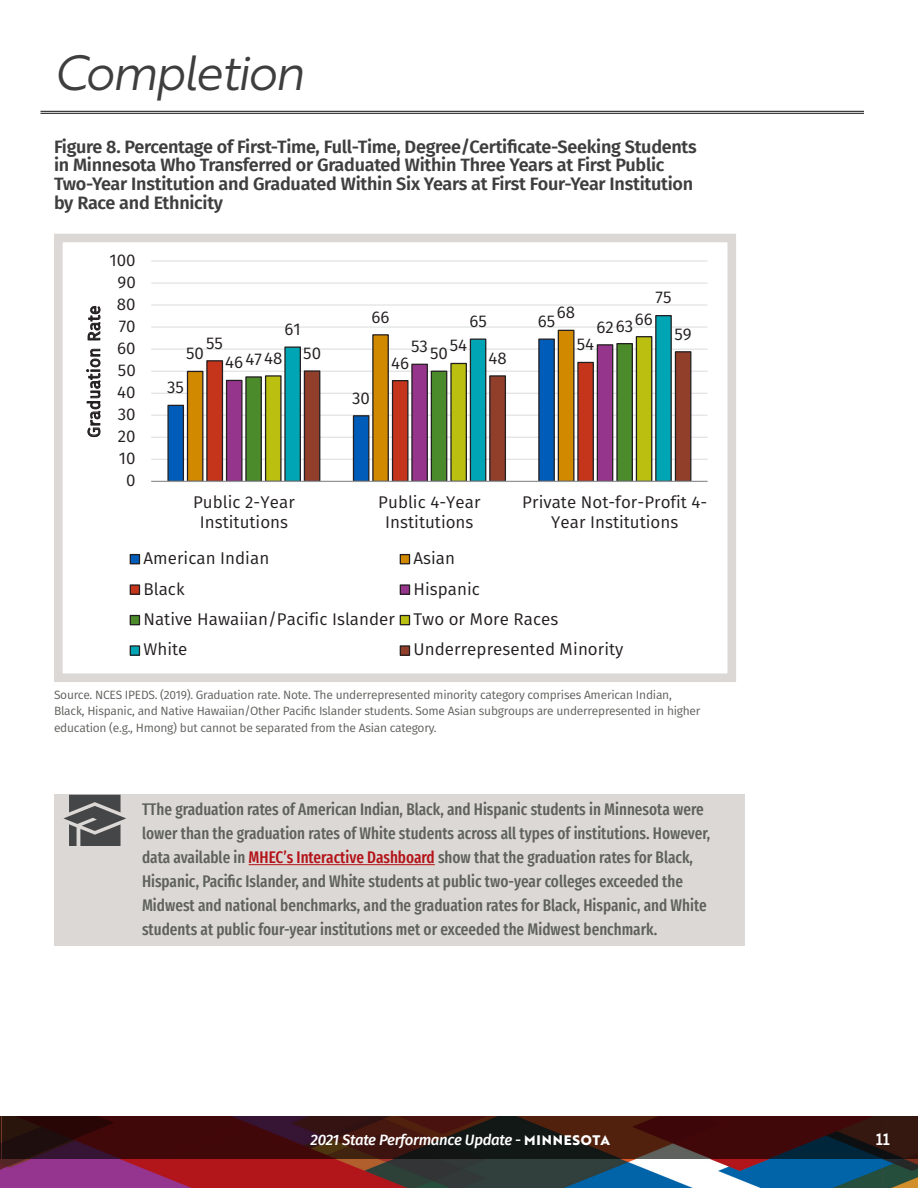
<style>
.page{position:relative;width:918px;height:1188px;background:#fff}
.page>*{position:absolute;margin:0;border:0;box-sizing:border-box;transform-origin:0 0}
.Heading_1{font:48px "Brother 1816 Book Italic";letter-spacing:-.05em;color:#3e3e3f}
.Figure_Heading{font:600 18px/18.8px "Fira Sans";letter-spacing:-.015em;color:#3e3e3f}
.t1{font:16.95px/20.4px "Fira Sans";color:#231f20;text-align:center}
.t2{font:16.95px "Fira Sans";letter-spacing:.025em;color:#231f20}
.Takeaway_Highlight{font:500 extra-condensed 16.5px/24px "Fira Sans";color:#5e615c}
.t3{font:800 16.5px "Nexa Slab";color:#fff}
.t4{font:italic 500 15px "Fira Sans";letter-spacing:-.02em;color:#fff}
.Source_for_Figure{font:12px/16.5px "Fira Sans";letter-spacing:-.02em;color:#5e615c}
.s1{color:#b31319}
.s2{font-family:"Brother 1816 Extra";font-weight:700;font-style:normal;font-size:13.5px}
</style>
<div class="page">
<img style="left:0;top:1116px;width:918px;height:72px">
<svg style="left:2px;top:1116px;width:916px;height:43px;background:#361211"></svg>
<hr style="left:0;top:1116px;width:1px;height:43px;background:#5e615c">
<svg style="left:54px;top:233px;width:682px;height:449px"></svg>
<hr style="left:40px;top:111px;width:824px;height:1px;background:#3e3e3f">
<hr style="left:40px;top:113px;width:824px;height:1px;background:#3e3e3f">
<div style="left:54px;top:795px;width:690px;height:151px;background:#dcd8d5"></div>
<svg style="left:63px;top:795px;width:63px;height:51px"></svg>
<hr style="left:249px;top:864px;width:186px;height:1px;background:#b31319">
<p class="Heading_1" style="left:54px;top:37px;width:251px">Completion</p>
<p class="Figure_Heading" style="left:54px;top:136px;width:644px">Figure 8. Percentage of First-Time, Full-Time, Degree/Certificate-Seeking Students in Minnesota Who Transferred or Graduated Within Three Years at First Public Two-Year Institution and Graduated Within Six Years at First Four-Year Institution by Race and Ethnicity</p>
<p class="t1" style="left:109px;top:249px;width:28px">100</p>
<p class="t2" style="left:81px;top:438px;width:134px;rotate:-90deg">Graduation Rate</p>
<p class="t1" style="left:117px;top:271px;width:20px">90</p>
<p class="t1" style="left:117px;top:293px;width:20px">80</p>
<p class="t1" style="left:119px;top:316px;width:19px">70</p>
<p class="t1" style="left:117px;top:338px;width:20px">60</p>
<p class="t1" style="left:118px;top:360px;width:20px">50</p>
<p class="t1" style="left:117px;top:382px;width:20px">40</p>
<p class="t1" style="left:118px;top:404px;width:19px">30</p>
<p class="t1" style="left:118px;top:426px;width:19px">20</p>
<p class="t1" style="left:119px;top:448px;width:18px">10</p>
<p class="t1" style="left:126px;top:470px;width:11px">0</p>
<p class="t1" style="left:656px;top:287px;width:18px">75</p>
<p class="t1" style="left:284px;top:319px;width:18px">61</p>
<p class="t1" style="left:372px;top:306px;width:20px">66</p>
<p class="t1" style="left:557px;top:302px;width:20px">68</p>
<p class="t1" style="left:469px;top:311px;width:19px">65</p>
<p class="t1" style="left:538px;top:311px;width:19px">65</p>
<p class="t1" style="left:635px;top:308px;width:20px">66</p>
<p class="t1" style="left:596px;top:316px;width:38px">6263</p>
<p class="t1" style="left:206px;top:332px;width:18px">55</p>
<p class="t1" style="left:450px;top:335px;width:19px">54</p>
<p class="t1" style="left:411px;top:336px;width:18px">53</p>
<p class="t1" style="left:303px;top:342px;width:19px">50</p>
<p class="t1" style="left:489px;top:347px;width:20px">48</p>
<p class="t1" style="left:245px;top:348px;width:38px">47 48</p>
<p class="t1" style="left:430px;top:343px;width:19px">50</p>
<p class="t1" style="left:186px;top:343px;width:19px">50</p>
<p class="t1" style="left:225px;top:352px;width:20px">46</p>
<p class="t1" style="left:391px;top:352px;width:20px">46</p>
<p class="t1" style="left:167px;top:377px;width:18px">35</p>
<p class="t1" style="left:352px;top:387px;width:19px">30</p>
<p class="t1" style="left:577px;top:334px;width:19px">54</p>
<p class="t1" style="left:674px;top:323px;width:19px">59</p>
<p class="t1" style="left:193px;top:491px;width:103px">Public 2-Year<br>Institutions</p>
<p class="t1" style="left:378px;top:491px;width:104px">Public 4-Year<br>Institutions</p>
<p class="t1" style="left:522px;top:491px;width:187px">Private Not-for-Profit 4-<br>Year Institutions</p>
<p class="t1" style="left:143px;top:548px;width:127px">American Indian</p>
<p class="t1" style="left:413px;top:548px;width:43px">Asian</p>
<p class="t1" style="left:143px;top:578px;width:43px">Black</p>
<p class="t1" style="left:143px;top:573px;width:416px;line-height:30.5px;text-align:left;text-indent:270px">Hispanic<br>Native Hawaiian/Pacific Islander Two or More Races<br>White</p>
<p class="t1" style="left:413px;top:639px;width:212px">Underrepresented Minority</p>
<p class="Source_for_Figure" style="left:54px;top:686px;width:648px">Source. NCES IPEDS. (2019). Graduation rate. Note. The underrepresented minority category comprises American Indian,<br>Black, Hispanic, and Native Hawaiian/Other Pacific Islander students. Some Asian subgroups are underrepresented in higher education (e.g., Hmong) but cannot be separated from the Asian category.</p>
<p class="Takeaway_Highlight" style="left:142px;top:797px;width:570px">TThe graduation rates of American Indian, Black, and Hispanic students in Minnesota were lower than the graduation rates of White students across all types of institutions. However, data available in <span class="s1">MHEC’s Interactive Dashboard</span> show that the graduation rates for Black, Hispanic, Pacific Islander, and White students at public two-year colleges exceeded the Midwest and national benchmarks, and the graduation rates for Black, Hispanic, and White students at public four-year institutions met or exceeded the Midwest benchmark.</p>
<p class="t4" style="left:311px;top:1128px;width:301px">2021 State Performance Update - <span class="s2">MINNESOTA</span></p>
<p class="t3" style="left:876px;top:1129px;width:15px">11</p>
</div>
